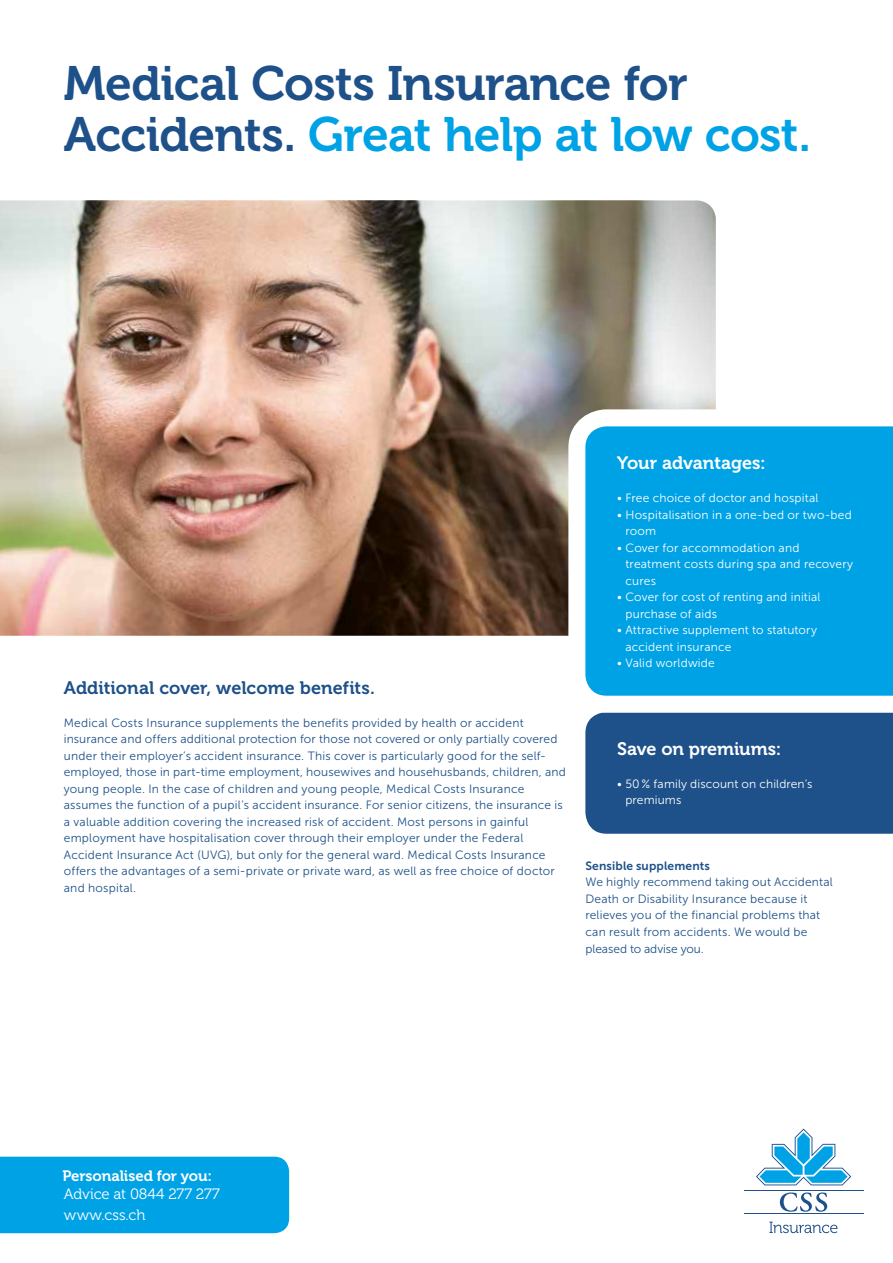
<style>
.page{position:relative;width:893px;height:1263px;background:#fff}
.page>*{position:absolute;margin:0;border:0;box-sizing:border-box;transform-origin:0 0}
.t1{font:48px/51px "Museo 700";letter-spacing:-.015em;color:#1e5189}
.t2{font:18px "Museo 700";letter-spacing:.005em;color:#1e5189}
.t3{font:18px "Museo 700";letter-spacing:-.005em;color:#fff}
.t4{font:15px/21px "Museo 300";letter-spacing:-.005em;color:#fff}
.t5{font:15px "Museo 700";letter-spacing:-.005em;color:#fff}
.t6{font:12px/16.5px "Museo Sans 300";letter-spacing:.015em;color:#1e5189}
.t7{font:12px/16.5px "Museo Sans 300";letter-spacing:.015em;color:#fff}
.t8{font:12px "Museo Sans 700";letter-spacing:.015em;color:#1e5189}
.s1{color:#00a2e6}
</style>
<div class="page">
<img style="left:0;top:200px;width:716px;height:436px">
<div style="left:585px;top:721px;width:308px;height:113px;background:#1e5189"></div>
<svg style="left:560px;top:401px;width:333px;height:320px"></svg>
<hr style="left:744px;top:1213px;width:119px;height:1px;background:#1e5189">
<hr style="left:744px;top:1190px;width:119px;height:1px;background:#1e5189">
<svg style="left:756px;top:1128px;width:95px;height:57px"></svg>
<svg style="left:780px;top:1192px;width:47px;height:20px"></svg>
<svg style="left:769px;top:1222px;width:68px;height:11px"></svg>
<div style="left:0;top:1157px;width:289px;height:76px;background:#00a2e6"></div>
<h1 class="t1" style="left:64px;top:58px;width:749px">Medical Costs Insurance for<br>Accidents. <span class="s1">Great help at low cost.</span></h1>
<h2 class="t2" style="left:64px;top:678px;width:312px">Additional cover, welcome benefits.</h2>
<p class="t6" style="left:64px;top:715px;width:504px">Medical Costs Insurance supplements the benefits provided by health or accident insurance and offers additional protection for those not covered or only partially covered under their employer’s accident insurance. This cover is particularly good for the self&shy;employed, those in part-time employment, housewives and househusbands, children, and young people. In the case of children and young people, Medical Costs Insurance assumes the function of a pupil's accident insurance. For senior citizens, the insurance is a valuable addition covering the increased risk of accident. Most persons in gainful employment have hospitalisation cover through their employer under the Federal Accident Insurance Act (UVG), but only for the general ward. Medical Costs Insurance offers the advantages of a semi-private or private ward, as well as free choice of doctor and hospital.</p>
<h2 class="t3" style="left:617px;top:453px;width:150px">Your advantages:</h2>
<p class="t7" style="left:617px;top:490px;width:203px">• Free choice of doctor and hospital</p>
<p class="t7" style="left:625px;top:506px;width:228px;text-indent:-8px">• Hospitalisation in a one-bed or two-bed room</p>
<p class="t7" style="left:625px;top:539px;width:229px;text-indent:-8px">• Cover for accommodation and treatment costs during spa and recovery cures</p>
<p class="t7" style="left:625px;top:589px;width:196px;text-indent:-8px">• Cover for cost of renting and initial purchase of aids</p>
<p class="t7" style="left:625px;top:622px;width:193px;text-indent:-8px">• Attractive supplement to statutory accident insurance</p>
<p class="t7" style="left:617px;top:655px;width:99px">• Valid worldwide</p>
<h2 class="t3" style="left:617px;top:738px;width:166px">Save on premiums:</h2>
<p class="t7" style="left:625px;top:775px;width:189px;text-indent:-8px">• 50 % family discount on children’s premiums</p>
<p class="t8" style="left:585px;top:859px;width:126px">Sensible supplements</p>
<p class="t6" style="left:585px;top:874px;width:249px">We highly recommend taking out Accidental Death or Disability Insurance because it relieves you of the financial problems that can result from accidents. We would be pleased to advise you.</p>
<p class="t5" style="left:62px;top:1167px;width:151px">Personalised for you:</p>
<p class="t4" style="left:64px;top:1184px;width:157px">Advice at 0844 277 277 www.css.ch</p>
</div>
